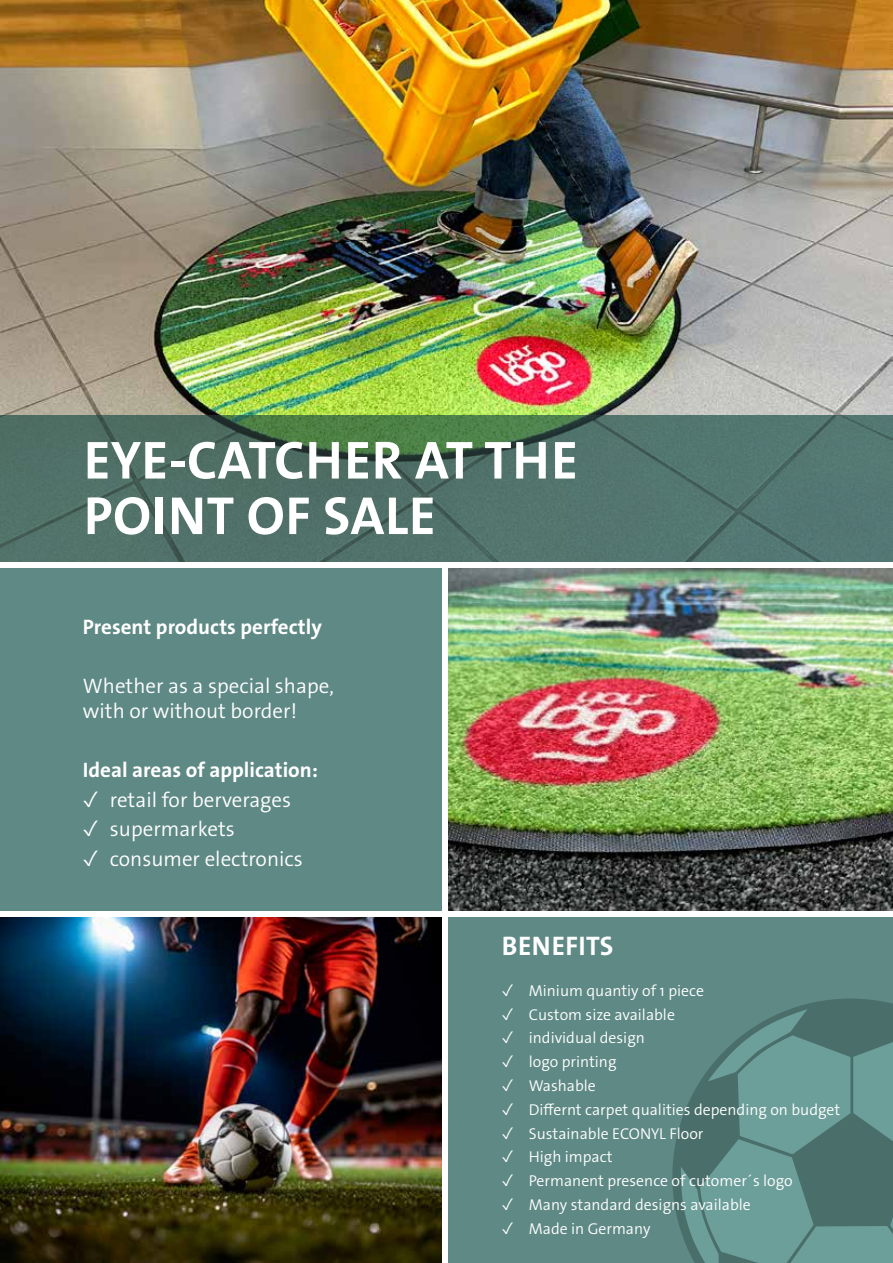
<style>
.page{position:relative;width:893px;height:1263px;background:#fff}
.page>*{position:absolute;margin:0;border:0;box-sizing:border-box;transform-origin:0 0}
.t1{font:54px/55.5px "The Sans LP7 Bld";letter-spacing:.015em;color:#fff}
.t2{font:27px "The Sans LP7 Bld";letter-spacing:.015em;color:#fff}
.t3{font:300 21px/25.2px "The Sans Os F";color:#fff}
.t4{font:700 21px "The Sans Os F";color:#fff}
.t5{font:300 15.75px "The Sans Os F";color:#fff}
</style>
<div class="page">
<div style="left:0;top:565px;width:893px;height:698px;background:#5e8985"></div>
<svg style="left:672px;top:998px;width:221px;height:265px;background:#5e8a85"></svg>
<img style="left:0;top:0;width:893px;height:415px">
<svg style="left:0;top:415px;width:893px;height:147px;background:#4f7166"></svg>
<img style="left:448px;top:567px;width:445px;height:345px">
<img style="left:0;top:917px;width:443px;height:346px">
<div style="left:443px;top:565px;width:5px;height:698px;background:#fff"></div>
<div style="left:0;top:562px;width:893px;height:5px;background:#fff"></div>
<div style="left:0;top:912px;width:893px;height:5px;background:#fff"></div>
<h1 class="t1" style="left:84px;top:433px;width:495px">EYE-CATCHER AT THE<br>POINT OF SALE</h1>
<h3 class="t4" style="left:83px;top:613px;width:240px">Present products perfectly</h3>
<h3 class="t3" style="left:83px;top:673px;width:253px">Whether as a special shape, with or without border!</h3>
<h3 class="t4" style="left:83px;top:756px;width:237px">Ideal areas of application:</h3>
<h3 class="t3" style="left:83px;top:787px;width:210px">✓ retail for berverages</h3>
<h3 class="t3" style="left:83px;top:816px;width:153px">✓ supermarkets</h3>
<h3 class="t3" style="left:83px;top:846px;width:221px">✓ consumer electronics</h3>
<h2 class="t2" style="left:502px;top:928px;width:113px">BENEFITS</h2>
<p class="t5" style="left:502px;top:980px;width:204px">✓ Minium quantiy of 1 piece</p>
<p class="t5" style="left:502px;top:1004px;width:175px">✓ Custom size available</p>
<p class="t5" style="left:502px;top:1028px;width:145px">✓ individual design</p>
<p class="t5" style="left:502px;top:1052px;width:116px">✓ logo printing</p>
<p class="t5" style="left:502px;top:1075px;width:96px">✓ Washable</p>
<p class="t5" style="left:502px;top:1099px;width:340px">✓ Differnt carpet qualities depending on budget</p>
<p class="t5" style="left:502px;top:1123px;width:203px">✓ Sustainable ECONYL Floor</p>
<p class="t5" style="left:502px;top:1147px;width:112px">✓ High impact</p>
<p class="t5" style="left:502px;top:1170px;width:292px">✓ Permanent presence of cutomer´s logo</p>
<p class="t5" style="left:502px;top:1194px;width:251px">✓ Many standard designs available</p>
<p class="t5" style="left:502px;top:1218px;width:150px">✓ Made in Germany</p>
</div>
